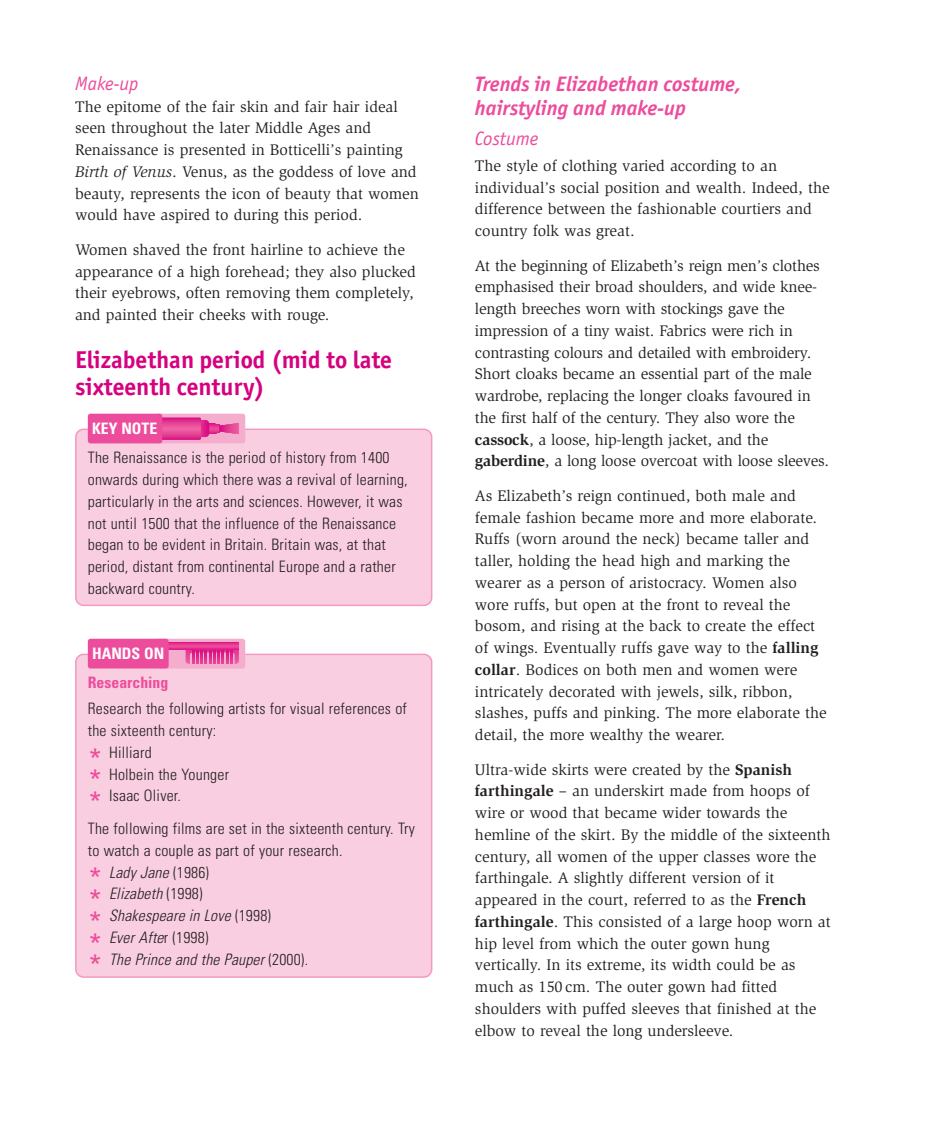
<style>
.page{position:relative;width:926px;height:1122px;background:#fff}
.page>*{position:absolute;margin:0;border:0;box-sizing:border-box;transform-origin:0 0}
.t1{font:700 24.3px/27px "Officina San ITC";color:#d6017f}
.t2{font:italic 700 21px/23.7px "Officina San ITC";color:#ed4c9c}
.t3{font:italic 19.5px "Officina San ITC";color:#ed4c9c}
.t4{font:15.75px/21.8px "Slimbach";color:#231f20}
.t5{font:300 condensed 15.75px/21.8px "Univers";letter-spacing:.015em;color:#231f20}
.t6{font:700 condensed 15.75px "Univers";color:#fff}
.t7{font:700 condensed 15.75px "Univers";color:#ed4c9c}
.s1{font-style:italic}
.s2{font-family:"Officina San ITC";font-weight:400;font-stretch:normal;font-size:30px;color:#ed4c9c}
.s3{font-weight:700}
</style>
<div class="page">
<div style="left:75px;top:429px;width:357px;height:177px;background:#f9cee0"></div>
<div style="left:156px;top:414px;width:89px;height:29px;background:#f5adce;border-radius:3px"></div>
<div style="left:160px;top:418px;width:40px;height:21px;background:#db1385"></div>
<div style="left:160px;top:419px;width:40px;height:19px;background:#dd278a"></div>
<svg style="left:162px;top:420px;width:77px;height:17px"></svg>
<div style="left:160px;top:422px;width:40px;height:14px;background:#e0358e"></div>
<div style="left:160px;top:422px;width:40px;height:13px;background:#e23e91"></div>
<div style="left:160px;top:423px;width:40px;height:11px;background:#e44594"></div>
<div style="left:160px;top:424px;width:40px;height:9px;background:#e74b98"></div>
<div style="left:160px;top:425px;width:40px;height:7px;background:#e9519b"></div>
<div style="left:160px;top:426px;width:40px;height:5px;background:#eb579f"></div>
<hr style="left:160px;top:427px;width:40px;height:3px;background:#ee5da2">
<hr style="left:160px;top:428px;width:40px;height:1px;background:#f062a5">
<div style="left:88px;top:414px;width:74px;height:29px;background:#ed4c9c;border-radius:3px"></div>
<div style="left:75px;top:654px;width:357px;height:324px;background:#f9cee0"></div>
<div style="left:156px;top:639px;width:89px;height:30px;background:#f5adce;border-radius:3px"></div>
<hr style="left:186px;top:664px;width:53px;height:1px;background:#ec499a">
<hr style="left:186px;top:663px;width:53px;height:1px;background:#ea4798">
<hr style="left:186px;top:662px;width:53px;height:1px;background:#e94497">
<hr style="left:186px;top:661px;width:53px;height:1px;background:#e84195">
<hr style="left:186px;top:660px;width:53px;height:1px;background:#e73c93">
<hr style="left:186px;top:659px;width:53px;height:1px;background:#e63792">
<hr style="left:186px;top:658px;width:53px;height:1px;background:#e53291">
<hr style="left:186px;top:657px;width:53px;height:1px;background:#e42d8f">
<hr style="left:186px;top:656px;width:53px;height:1px;background:#e3298d">
<hr style="left:186px;top:655px;width:53px;height:1px;background:#e1228b">
<hr style="left:186px;top:654px;width:53px;height:1px;background:#e01d89">
<hr style="left:186px;top:653px;width:53px;height:1px;background:#df1988">
<hr style="left:186px;top:652px;width:53px;height:1px;background:#de1587">
<hr style="left:186px;top:651px;width:53px;height:1px;background:#dd1285">
<hr style="left:186px;top:650px;width:53px;height:1px;background:#db0e84">
<hr style="left:186px;top:649px;width:53px;height:1px;background:#da0a83">
<svg style="left:190px;top:653px;width:44px;height:12px"></svg>
<svg style="left:192px;top:649px;width:40px;height:16px"></svg>
<div style="left:164px;top:643px;width:75px;height:6px;background:#e32b8e"></div>
<hr style="left:164px;top:644px;width:75px;height:4px;background:#e63792">
<hr style="left:164px;top:645px;width:75px;height:2px;background:#ea4798">
<hr style="left:164px;top:646px;width:75px;height:1px;background:#ed4c9c">
<div style="left:88px;top:639px;width:81px;height:30px;background:#ed4c9c;border-radius:3px"></div>
<p class="t3" style="left:75px;top:74px;width:65px">Make-up</p>
<p class="t4" style="left:75px;top:97px;width:345px">The epitome of the fair skin and fair hair ideal seen throughout the later Middle Ages and Renaissance is presented in Botticelli’s painting <span class="s1">Birth of Venus</span>. Venus, as the goddess of love and beauty, represents the icon of beauty that women would have aspired to during this period.</p>
<p class="t4" style="left:75px;top:240px;width:342px">Women shaved the front hairline to achieve the appearance of a high forehead; they also plucked their eyebrows, often removing them completely, and painted their cheeks with rouge.</p>
<h1 class="t1" style="left:75px;top:349px;width:318px">Elizabethan period (mid to late sixteenth century)</h1>
<p class="t6" style="left:92px;top:423px;width:67px">KEY NOTE</p>
<p class="t5" style="left:88px;top:448px;width:321px">The Renaissance is the period of history from 1400 onwards during which there was a revival of learning, particularly in the arts and sciences. However, it was not until 1500 that the influence of the Renaissance began to be evident in Britain. Britain was, at that period, distant from continental Europe and a rather backward country.</p>
<p class="t6" style="left:92px;top:648px;width:74px">HANDS ON</p>
<p class="t7" style="left:88px;top:677px;width:82px">Researching</p>
<p class="t5" style="left:88px;top:700px;width:320px">Research the following artists for visual references of the sixteenth century:<br><span class="s2">*</span> Hilliard<br><span class="s2">*</span> Holbein the Younger<br><span class="s2">*</span> Isaac Oliver.</p>
<p class="t5" style="left:88px;top:819px;width:328px">The following films are set in the sixteenth century. Try to watch a couple as part of your research.<br><span class="s2">*</span> <span class="s1">Lady Jane</span> (1986)<br><span class="s2">*</span> <span class="s1">Elizabeth</span> (1998)<br><span class="s2">*</span> <span class="s1">Shakespeare in Love</span> (1998)<br><span class="s2">*</span> <span class="s1">Ever Afte</span>r (1998)<br><span class="s2">*</span> <span class="s1">The Prince and the Pauper</span> (2000).</p>
<h2 class="t2" style="left:475px;top:74px;width:268px">Trends in Elizabethan costume, hairstyling and make-up</h2>
<p class="t3" style="left:475px;top:129px;width:65px">Costume</p>
<p class="t4" style="left:475px;top:156px;width:356px">The style of clothing varied according to an individual’s social position and wealth. Indeed, the difference between the fashionable courtiers and country folk was great.</p>
<p class="t4" style="left:475px;top:256px;width:355px">At the beginning of Elizabeth’s reign men’s clothes emphasised their broad shoulders, and wide knee&shy;length breeches worn with stockings gave the impression of a tiny waist. Fabrics were rich in contrasting colours and detailed with embroidery.<br>Short cloaks became an essential part of the male wardrobe, replacing the longer cloaks favoured in the first half of the century. They also wore the <span class="s3">cassock</span>, a loose, hip-length jacket, and the <span class="s3">gaberdine</span>, a long loose overcoat with loose sleeves.</p>
<p class="t4" style="left:475px;top:486px;width:353px">As Elizabeth’s reign continued, both male and female fashion became more and more elaborate.<br>Ruffs (worn around the neck) became taller and taller, holding the head high and marking the wearer as a person of aristocracy. Women also wore ruffs, but open at the front to reveal the bosom, and rising at the back to create the effect of wings. Eventually ruffs gave way to the <span class="s3">falling collar</span>. Bodices on both men and women were intricately decorated with jewels, silk, ribbon, slashes, puffs and pinking. The more elaborate the detail, the more wealthy the wearer.</p>
<p class="t4" style="left:475px;top:760px;width:357px">Ultra-wide skirts were created by the <span class="s3">Spanish farthingale</span> – an underskirt made from hoops of wire or wood that became wider towards the hemline of the skirt. By the middle of the sixteenth century, all women of the upper classes wore the farthingale. A slightly different version of it appeared in the court, referred to as the <span class="s3">French farthingale</span>. This consisted of a large hoop worn at hip level from which the outer gown hung vertically. In its extreme, its width could be as much as 150 cm. The outer gown had fitted shoulders with puffed sleeves that finished at the elbow to reveal the long undersleeve.</p>
</div>
